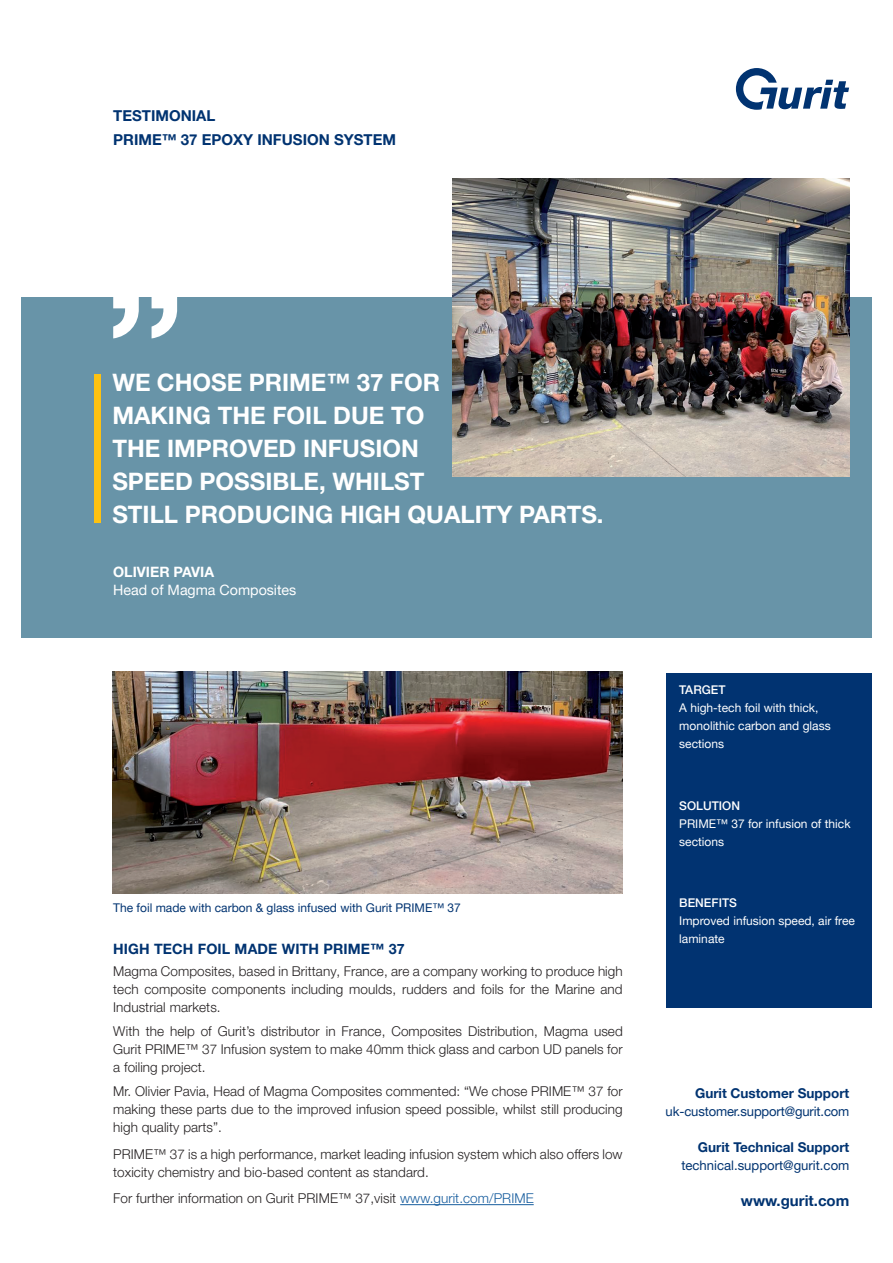
<style>
.page{position:relative;width:893px;height:1263px;background:#fff}
.page>*{position:absolute;margin:0;border:0;box-sizing:border-box;transform-origin:0 0}
.t1{font:700 24px/33px "Helvetica Neue LT Pro";color:#fff}
.t2{font:700 15px/24px "Helvetica Neue LT Pro";color:#013371}
.t3{font:700 14.25px "Helvetica Neue LT Pro";letter-spacing:.01em;color:#013371}
.t4{font:14.25px "Helvetica Neue LT Pro";color:#fff}
.t5{font:700 14.25px "Helvetica Neue LT Pro";color:#fff}
.t6{font:300 13.5px/18px "Helvetica Neue LT Pro";letter-spacing:.005em;color:#231f20;text-align:justify}
.t7{font:700 13.5px "Helvetica Neue LT Pro";color:#013371}
.t8{font:13.2px "Helvetica Neue LT Pro";color:#013371}
.t9{font:13.05px "Helvetica Neue LT Pro";letter-spacing:-.01em;color:#013371}
.t10{font:12px/18px "Helvetica Neue LT Pro";color:#fff}
.t11{font:12px "Helvetica Neue LT Pro";color:#013371}
.t12{font:500 12px "Helvetica Neue LT Pro";color:#fff}
.s1{color:#175d9e}
</style>
<div class="page">
<img style="left:112px;top:672px;width:511px;height:221px">
<div style="left:21px;top:298px;width:851px;height:340px;background:#6894a8"></div>
<div style="left:666px;top:673px;width:206px;height:334px;background:#013371"></div>
<div style="left:94px;top:374px;width:6px;height:149px;background:#fec210"></div>
<svg style="left:736px;top:68px;width:113px;height:42px"></svg>
<img style="left:453px;top:179px;width:396px;height:297px">
<svg style="left:113px;top:297px;width:65px;height:41px"></svg>
<hr style="left:400px;top:1204px;width:134px;height:1px;background:#175d9e">
<p class="t2" style="left:113px;top:103px;width:284px">TESTIMONIAL<br>PRIME™ 37 EPOXY INFUSION SYSTEM</p>
<h1 class="t1" style="left:112px;top:366px;width:493px">WE CHOSE PRIME™ 37 FOR<br>MAKING THE FOIL DUE TO<br>THE IMPROVED INFUSION<br>SPEED POSSIBLE, WHILST<br>STILL PRODUCING HIGH QUALITY PARTS.</h1>
<p class="t5" style="left:113px;top:563px;width:102px">OLIVIER PAVIA</p>
<p class="t4" style="left:113px;top:581px;width:185px">Head of Magma Composites</p>
<p class="t11" style="left:113px;top:900px;width:349px">The foil made with carbon &amp; glass infused with Gurit PRIME™ 37</p>
<p class="t3" style="left:113px;top:940px;width:293px">HIGH TECH FOIL MADE WITH PRIME™ 37</p>
<p class="t6" style="left:113px;top:962px;width:511px">Magma Composites, based in Brittany, France, are a company working to produce high tech composite components including moulds, rudders and foils for the Marine and Industrial markets.</p>
<p class="t6" style="left:113px;top:1022px;width:511px">With the help of Gurit’s distributor in France, Composites Distribution, Magma used Gurit PRIME™ 37 Infusion system to make 40mm thick glass and carbon UD panels for a foiling project.</p>
<p class="t6" style="left:113px;top:1082px;width:511px">Mr. Olivier Pavia, Head of Magma Composites commented: “We chose PRIME™ 37 for making these parts due to the improved infusion speed possible, whilst still producing high quality parts”.</p>
<p class="t6" style="left:113px;top:1145px;width:511px">PRIME™ 37 is a high performance, market leading infusion system which also offers low toxicity chemistry and bio-based content as standard.</p>
<p class="t6" style="left:113px;top:1189px;width:422px">For further information on Gurit PRIME™ 37,visit <span class="s1">www.gurit.com/PRIME</span></p>
<p class="t12" style="left:679px;top:683px;width:48px">TARGET</p>
<p class="t10" style="left:679px;top:699px;width:153px">A high-tech foil with thick, monolithic carbon and glass sections</p>
<p class="t12" style="left:679px;top:798px;width:62px">SOLUTION</p>
<p class="t10" style="left:679px;top:814px;width:173px">PRIME™ 37 for infusion of thick sections</p>
<p class="t12" style="left:679px;top:896px;width:59px">BENEFITS</p>
<p class="t10" style="left:679px;top:911px;width:177px">Improved infusion speed, air free laminate</p>
<p class="t7" style="left:695px;top:1085px;width:156px">Gurit Customer Support</p>
<p class="t9" style="left:666px;top:1103px;width:185px">uk-customer.support@gurit.com</p>
<p class="t7" style="left:698px;top:1139px;width:153px">Gurit Technical Support</p>
<p class="t8" style="left:681px;top:1157px;width:170px">technical.support@gurit.com</p>
<p class="t2" style="left:741px;top:1188px;width:110px">www.gurit.com</p>
</div>
